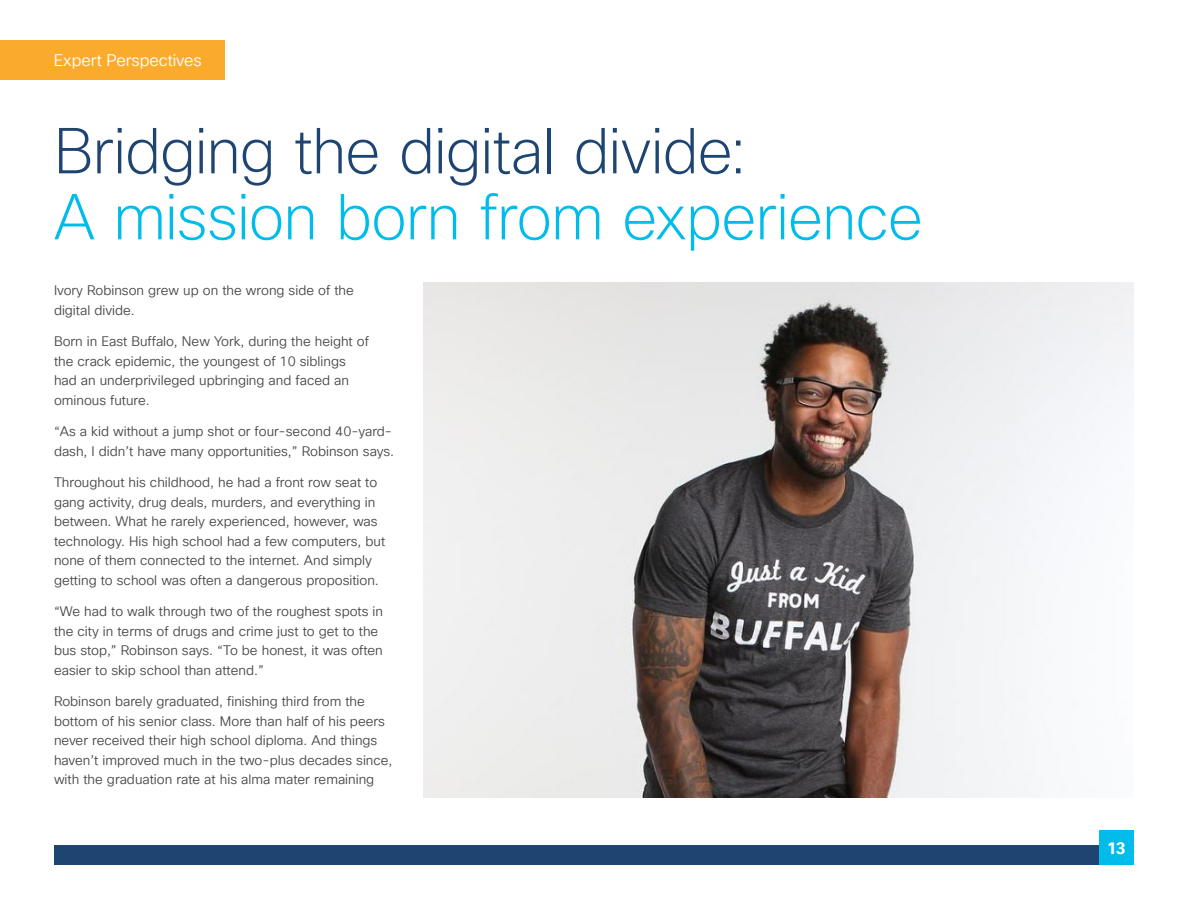
<style>
.page{position:relative;width:1188px;height:918px;background:#fff}
.page>*{position:absolute;margin:0;border:0;box-sizing:border-box;transform-origin:0 0}
.t1{font:200 63px "Cisco Sans TT";letter-spacing:-.015em;color:#00bceb}
.t2{font:200 63px "Cisco Sans TT";letter-spacing:-.015em;color:#1e4471}
.t3{font:16.5px "Cisco Sans TT Light";letter-spacing:-.005em;color:#fff}
.t4{font:700 16.5px "Cisco Sans TT";color:#fff}
.t5{font:13.5px/19.5px "Cisco Sans TT Light";color:#484848}
</style>
<div class="page">
<div style="left:54px;top:845px;width:1080px;height:20px;background:#1e4471"></div>
<div style="left:1100px;top:831px;width:34px;height:34px;background:#00bceb"></div>
<img style="left:423px;top:283px;width:710px;height:514px">
<div style="left:0;top:40px;width:225px;height:40px;background:#fbab2c"></div>
<p class="t3" style="left:54px;top:50px;width:150px">Expert Perspectives</p>
<h1 class="t2" style="left:54px;top:110px;width:695px">Bridging the digital divide:</h1>
<h1 class="t1" style="left:54px;top:176px;width:871px">A mission born from experience</h1>
<p class="t5" style="left:54px;top:281px;width:301px">Ivory Robinson grew up on the wrong side of the digital divide.</p>
<p class="t5" style="left:54px;top:332px;width:316px">Born in East Buffalo, New York, during the height of the crack epidemic, the youngest of 10 siblings had an underprivileged upbringing and faced an ominous future.</p>
<p class="t5" style="left:54px;top:422px;width:342px">“As a kid without a jump shot or four-second 40-yard&shy;dash, I didn’t have many opportunities,” Robinson says.</p>
<p class="t5" style="left:54px;top:473px;width:333px">Throughout his childhood, he had a front row seat to gang activity, drug deals, murders, and everything in between. What he rarely experienced, however, was technology. His high school had a few computers, but none of them connected to the internet. And simply getting to school was often a dangerous proposition.</p>
<p class="t5" style="left:54px;top:602px;width:331px">“We had to walk through two of the roughest spots in the city in terms of drugs and crime just to get to the bus stop,” Robinson says. “To be honest, it was often easier to skip school than attend.”</p>
<p class="t5" style="left:54px;top:692px;width:340px">Robinson barely graduated, finishing third from the bottom of his senior class. More than half of his peers never received their high school diploma. And things haven’t improved much in the two-plus decades since, with the graduation rate at his alma mater remaining</p>
<p class="t4" style="left:1107px;top:838px;width:20px">13</p>
</div>
